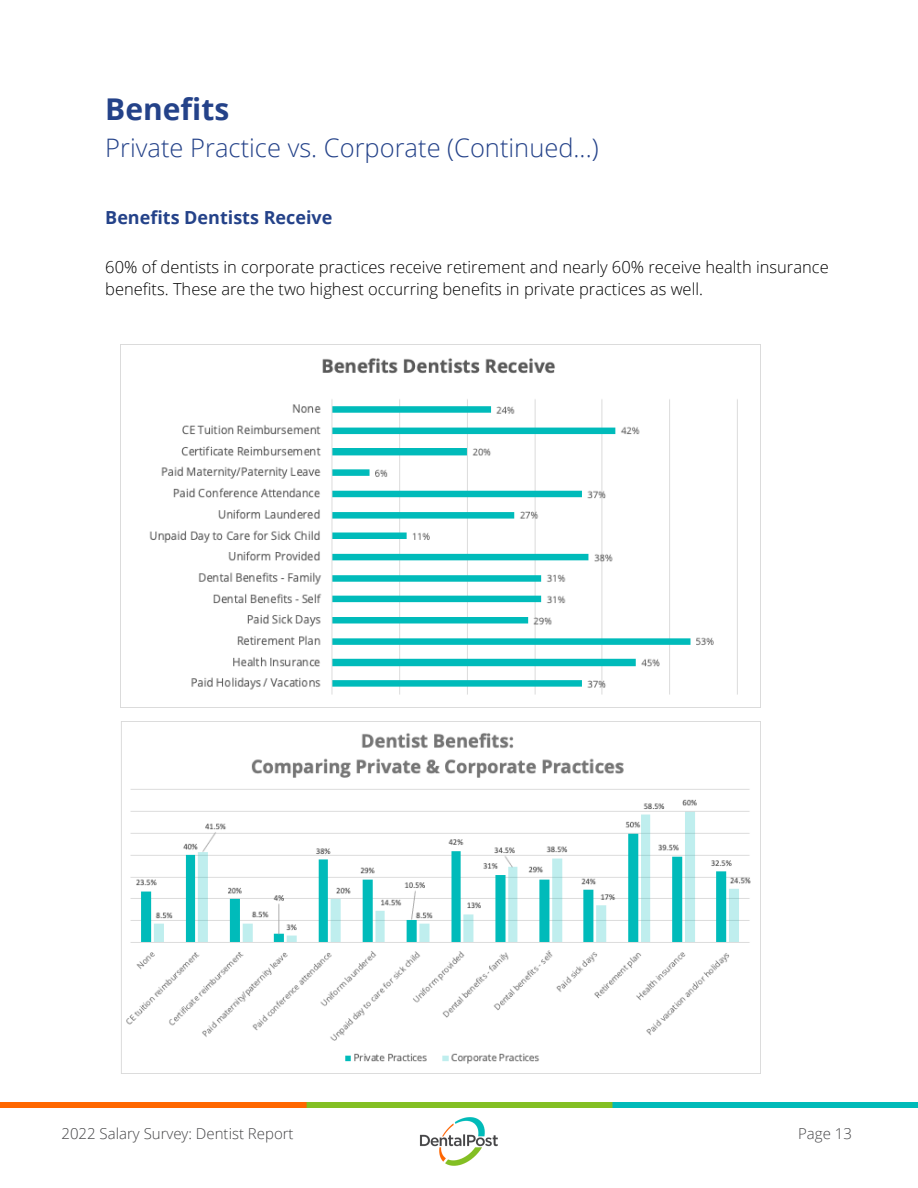
<style>
.page{position:relative;width:918px;height:1188px;background:#fff}
.page>*{position:absolute;margin:0;border:0;box-sizing:border-box;transform-origin:0 0}
.t1{font:700 30px "Open Sans";color:#244289}
.t2{font:300 25.5px "Open Sans";color:#244289}
.t3{font:700 18px "Open Sans";color:#244289}
.t4{font:300 16.5px/22.5px "Open Sans";color:#000}
.t5{font:300 15px "Open Sans";color:#454547}
</style>
<div class="page">
<img style="left:0;top:1103px;width:918px;height:4px">
<img style="left:420px;top:1117px;width:78px;height:49px">
<img style="left:120px;top:344px;width:640px;height:364px">
<img style="left:121px;top:721px;width:639px;height:352px">
<h1 class="t1" style="left:105px;top:88px;width:125px">Benefits</h1>
<h2 class="t2" style="left:105px;top:130px;width:495px">Private Practice vs. Corporate (Continued...)</h2>
<p class="t3" style="left:105px;top:205px;width:229px">Benefits Dentists Receive</p>
<p class="t4" style="left:105px;top:255px;width:725px">60% of dentists in corporate practices receive retirement and nearly 60% receive health insurance benefits. These are the two highest occurring benefits in private practices as well.</p>
<p class="t5" style="left:61px;top:1123px;width:234px">2022 Salary Survey: Dentist Report</p>
<p class="t5" style="left:798px;top:1123px;width:55px">Page 13</p>
</div>
